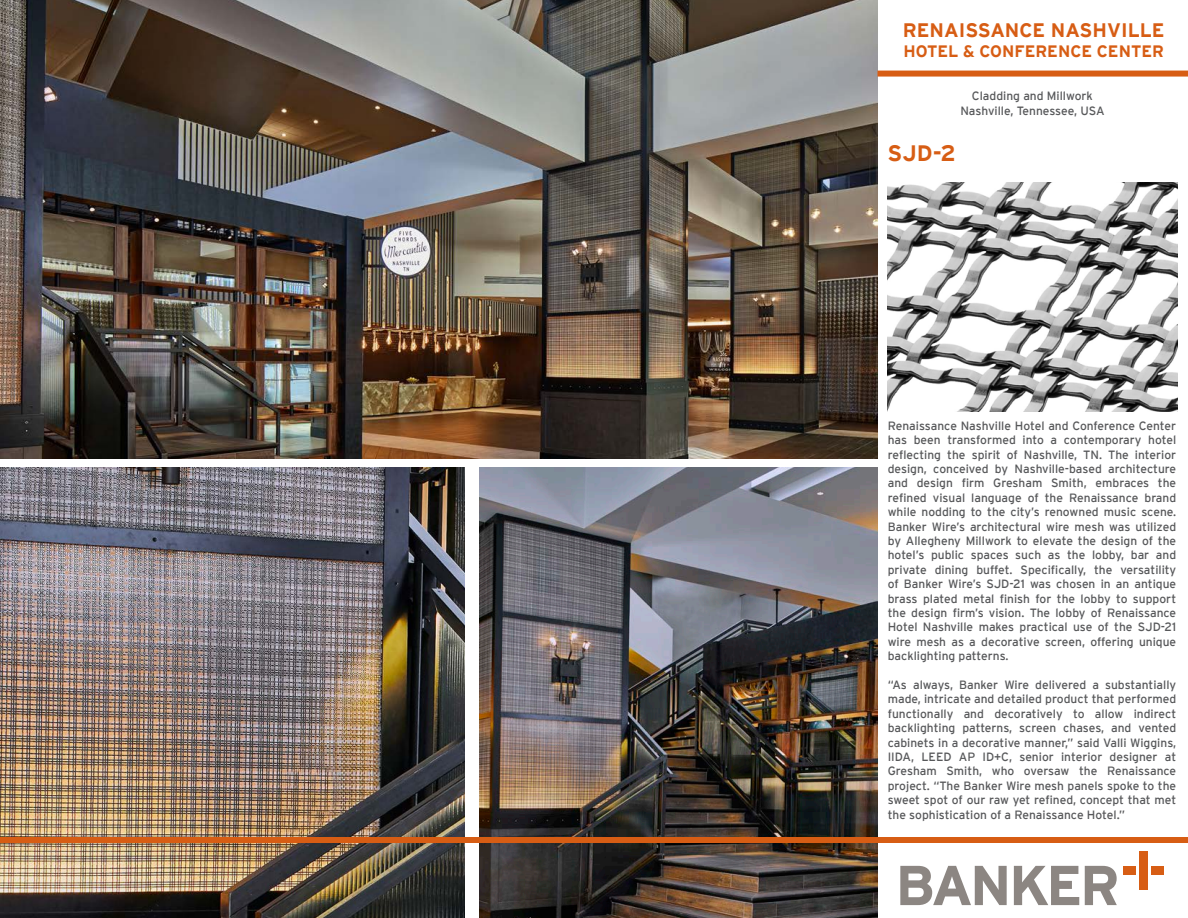
<style>
.page{position:relative;width:1188px;height:918px;background:#fff}
.page>*{position:absolute;margin:0;border:0;box-sizing:border-box;transform-origin:0 0}
.t1{font:700 22.35px "Interstate";color:#d75d14}
.t2{font:700 19.5px "Interstate";color:#d75d14}
.t3{font:700 16.5px "Interstate";color:#d75d14}
.t4{font:12px/14.4px "Interstate";color:#57585a;text-align:justify}
</style>
<div class="page">
<img style="left:0;top:0;width:878px;height:459px">
<img style="left:0;top:468px;width:464px;height:450px">
<img style="left:480px;top:468px;width:398px;height:450px">
<img style="left:887px;top:183px;width:290px;height:228px">
<div style="left:878px;top:71px;width:310px;height:6px;background:#d75d14"></div>
<div style="left:0;top:837px;width:1188px;height:6px;background:#d75d14"></div>
<svg style="left:900px;top:866px;width:107px;height:39px"></svg>
<svg style="left:1014px;top:866px;width:65px;height:39px"></svg>
<svg style="left:1085px;top:866px;width:32px;height:39px"></svg>
<div style="left:1139px;top:851px;width:9px;height:39px;background:#d75d14"></div>
<div style="left:1124px;top:866px;width:12px;height:9px;background:#d75d14"></div>
<div style="left:1152px;top:866px;width:12px;height:9px;background:#d75d14"></div>
<p class="t2" style="left:903px;top:19px;width:263px">RENAISSANCE NASHVILLE</p>
<p class="t3" style="left:904px;top:42px;width:262px">HOTEL &amp; CONFERENCE CENTER</p>
<p class="t4" style="left:972px;top:89px;width:123px">Cladding and Millwork</p>
<p class="t4" style="left:960px;top:103px;width:146px">Nashville, Tennessee, USA</p>
<p class="t1" style="left:888px;top:141px;width:70px">SJD-2</p>
<p class="t4" style="left:888px;top:418px;width:290px">Renaissance Nashville Hotel and Conference Center has been transformed into a contemporary hotel reflecting the spirit of Nashville, TN. The interior design, conceived by Nashville-based architecture and design firm Gresham Smith, embraces the refined visual language of the Renaissance brand while nodding to the city’s renowned music scene.<br>Banker Wire’s architectural wire mesh was utilized by Allegheny Millwork to elevate the design of the hotel’s public spaces such as the lobby, bar and private dining buffet. Specifically, the versatility of Banker Wire’s SJD-21 was chosen in an antique brass plated metal finish for the lobby to support the design firm’s vision. The lobby of Renaissance Hotel Nashville makes practical use of the SJD-21 wire mesh as a decorative screen, offering unique backlighting patterns.</p>
<p class="t4" style="left:888px;top:677px;width:290px">“As always, Banker Wire delivered a substantially made, intricate and detailed product that performed functionally and decoratively to allow indirect backlighting patterns, screen chases, and vented cabinets in a decorative manner,” said Valli Wiggins, IIDA, LEED AP ID+C, senior interior designer at Gresham Smith, who oversaw the Renaissance project. “The Banker Wire mesh panels spoke to the sweet spot of our raw yet refined, concept that met the sophistication of a Renaissance Hotel.”</p>
</div>
